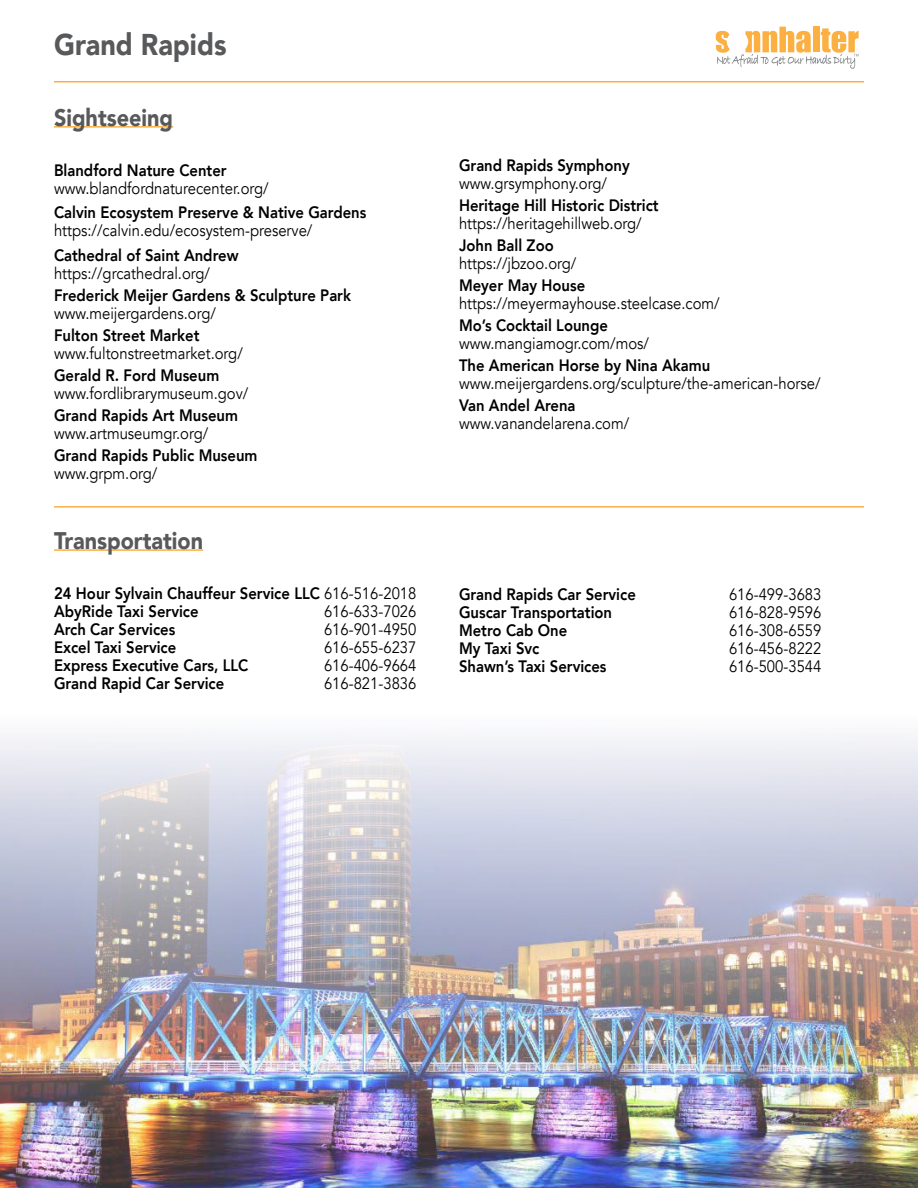
<style>
.page{position:relative;width:918px;height:1188px;background:#fff}
.page>*{position:absolute;margin:0;border:0;box-sizing:border-box;transform-origin:0 0}
.t1{font:900 30px "Avenir";color:#58595b;scale:.9 1}
.t2{font:900 24px "Avenir";color:#58595b;scale:.9 1}
.t3{font:800 16.5px/18px "Avenir";color:#000;scale:.9 1}
.t4{font:16.5px "Avenir";color:#000;scale:.9 1}
.s1{font-weight:400}
</style>
<div class="page">
<hr style="left:54px;top:126px;width:119px;height:2px;background:#fbb040">
<hr style="left:54px;top:549px;width:149px;height:2px;background:#fbb040">
<svg style="left:716px;top:27px;width:143px;height:42px"></svg>
<hr style="left:54px;top:81px;width:810px;height:1px;background:#fbb040">
<hr style="left:54px;top:506px;width:810px;height:2px;background:#fbb040">
<img style="left:0;top:737px;width:918px;height:451px">
<h1 class="t1" style="left:54px;top:18px;width:193px">Grand Rapids</h1>
<h2 class="t2" style="left:54px;top:97px;width:134px">Sightseeing</h2>
<p class="t3" style="left:54px;top:161px;width:193px">Blandford Nature Center</p>
<p class="t4" style="left:54px;top:178px;width:240px">www.blandfordnaturecenter.org/</p>
<p class="t3" style="left:54px;top:204px;width:349px">Calvin Ecosystem Preserve &amp; Native Gardens</p>
<p class="t4" style="left:54px;top:221px;width:289px">https://calvin.edu/ecosystem-preserve/</p>
<p class="t3" style="left:54px;top:246px;width:207px">Cathedral of Saint Andrew</p>
<p class="t4" style="left:54px;top:264px;width:175px">https://grcathedral.org/</p>
<p class="t3" style="left:54px;top:286px;width:332px">Frederick Meijer Gardens &amp; Sculpture Park</p>
<p class="t4" style="left:54px;top:304px;width:181px">www.meijergardens.org/</p>
<p class="t3" style="left:54px;top:326px;width:163px">Fulton Street Market</p>
<p class="t4" style="left:54px;top:344px;width:211px">www.fultonstreetmarket.org/</p>
<p class="t3" style="left:54px;top:367px;width:185px">Gerald R. Ford Museum</p>
<p class="t4" style="left:54px;top:384px;width:218px">www.fordlibrarymuseum.gov/</p>
<p class="t3" style="left:54px;top:407px;width:206px">Grand Rapids Art Museum</p>
<p class="t4" style="left:54px;top:424px;width:173px">www.artmuseumgr.org/</p>
<p class="t3" style="left:54px;top:447px;width:228px">Grand Rapids Public Museum</p>
<p class="t4" style="left:54px;top:464px;width:116px">www.grpm.org/</p>
<h2 class="t2" style="left:54px;top:520px;width:167px">Transportation</h2>
<p class="t3" style="left:54px;top:584px;width:404px">24 Hour Sylvain Chauffeur Service LLC <span class="s1">616-516-2018<br></span>AbyRide Taxi Service</p>
<p class="t4" style="left:324px;top:601px;width:104px">616-633-7026</p>
<p class="t3" style="left:54px;top:620px;width:136px">Arch Car Services</p>
<p class="t4" style="left:324px;top:619px;width:104px">616-901-4950</p>
<p class="t3" style="left:54px;top:638px;width:137px">Excel Taxi Service</p>
<p class="t4" style="left:324px;top:637px;width:104px">616-655-6237</p>
<p class="t3" style="left:54px;top:656px;width:218px">Express Executive Cars, LLC</p>
<p class="t4" style="left:324px;top:655px;width:104px">616-406-9664</p>
<p class="t3" style="left:54px;top:674px;width:191px">Grand Rapid Car Service</p>
<p class="t4" style="left:324px;top:673px;width:104px">616-821-3836</p>
<p class="t3" style="left:459px;top:156px;width:191px">Grand Rapids Symphony</p>
<p class="t4" style="left:459px;top:173px;width:166px">www.grsymphony.org/</p>
<p class="t3" style="left:459px;top:196px;width:223px">Heritage Hill Historic District</p>
<p class="t4" style="left:459px;top:213px;width:205px">https://heritagehillweb.org/</p>
<p class="t3" style="left:459px;top:236px;width:107px">John Ball Zoo</p>
<p class="t4" style="left:459px;top:253px;width:132px">https://jbzoo.org/</p>
<p class="t3" style="left:459px;top:276px;width:142px">Meyer May House</p>
<p class="t4" style="left:459px;top:293px;width:291px">https://meyermayhouse.steelcase.com/</p>
<p class="t3" style="left:459px;top:316px;width:167px">Mo’s Cocktail Lounge</p>
<p class="t4" style="left:459px;top:334px;width:213px">www.mangiamogr.com/mos/</p>
<p class="t3" style="left:459px;top:356px;width:281px">The American Horse by Nina Akamu</p>
<p class="t4" style="left:459px;top:374px;width:403px">www.meijergardens.org/sculpture/the-american-horse/</p>
<p class="t3" style="left:459px;top:396px;width:131px">Van Andel Arena</p>
<p class="t4" style="left:459px;top:414px;width:191px">www.vanandelarena.com/</p>
<p class="t3" style="left:459px;top:585px;width:198px">Grand Rapids Car Service</p>
<p class="t4" style="left:729px;top:585px;width:104px">616-499-3683</p>
<p class="t3" style="left:459px;top:603px;width:172px">Guscar Transportation</p>
<p class="t4" style="left:729px;top:603px;width:104px">616-828-9596</p>
<p class="t3" style="left:459px;top:621px;width:122px">Metro Cab One</p>
<p class="t4" style="left:729px;top:621px;width:104px">616-308-6559</p>
<p class="t3" style="left:459px;top:639px;width:91px">My Taxi Svc</p>
<p class="t4" style="left:729px;top:639px;width:104px">616-456-8222</p>
<p class="t3" style="left:459px;top:657px;width:165px">Shawn’s Taxi Services</p>
<p class="t4" style="left:729px;top:657px;width:104px">616-500-3544</p>
</div>
